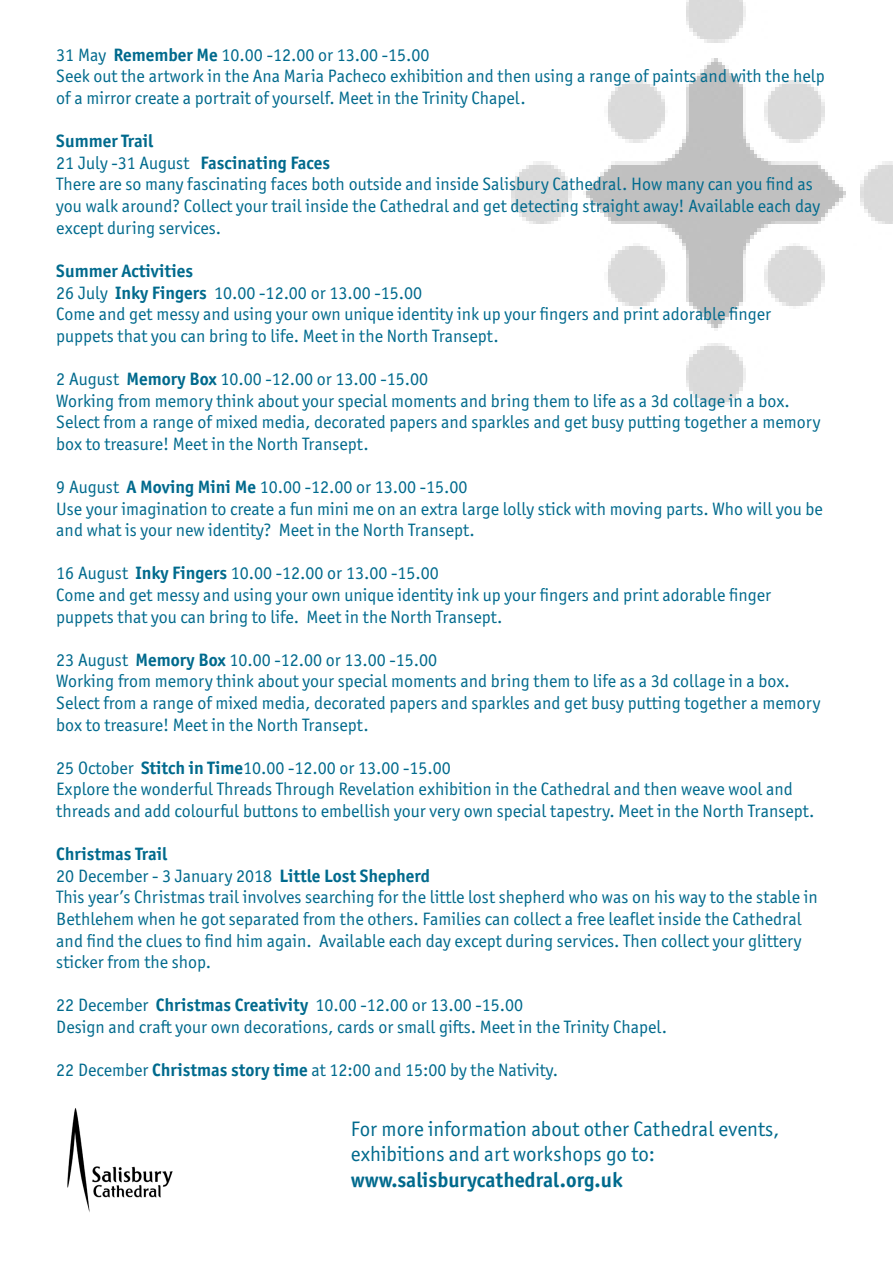
<style>
.page{position:relative;width:893px;height:1263px;background:#fff}
.page>*{position:absolute;margin:0;border:0;box-sizing:border-box;transform-origin:0 0}
.t1{font:21px "Officina Sans ITC Std";color:#006a8d}
.t2{font:700 21px "Officina Sans ITC Std";color:#006a8d}
.t3{font:18px/21.6px "Officina Sans ITC Std";color:#006a8d}
.t4{font:700 18px "Officina Sans ITC Std";color:#006a8d}
.s1{font-weight:700}
.s2{font-weight:400}
</style>
<div class="page">
<img style="left:511px;top:0;width:382px;height:405px">
<img style="left:67px;top:1108px;width:106px;height:104px">
<p class="t3" style="left:56px;top:44px;width:375px">31 May <span class="s1">Remember Me</span> 10.00 -12.00 or 13.00 -15.00</p>
<p class="t3" style="left:56px;top:66px;width:770px">Seek out the artwork in the Ana Maria Pacheco exhibition and then using a range of paints and with the help of a mirror create a portrait of yourself. Meet in the Trinity Chapel.</p>
<p class="t4" style="left:56px;top:130px;width:98px">Summer Trail</p>
<p class="t4" style="left:56px;top:152px;width:275px"><span class="s2">21 July -31 August</span> Fascinating Faces</p>
<p class="t3" style="left:56px;top:174px;width:765px">There are so many fascinating faces both outside and inside Salisbury Cathedral. How many can you find as you walk around? Collect your trail inside the Cathedral and get detecting straight away! Available each day except during services.</p>
<p class="t4" style="left:56px;top:260px;width:138px">Summer Activities</p>
<p class="t3" style="left:56px;top:282px;width:367px">26 July <span class="s1">Inky Fingers</span> 10.00 -12.00 or 13.00 -15.00</p>
<p class="t3" style="left:56px;top:303px;width:716px">Come and get messy and using your own unique identity ink up your fingers and print adorable finger</p>
<p class="t3" style="left:56px;top:325px;width:444px">puppets that you can bring to life. Meet in the North Transept.</p>
<p class="t3" style="left:56px;top:368px;width:373px">2 August <span class="s1">Memory Box</span> 10.00 -12.00 or 13.00 -15.00</p>
<p class="t3" style="left:56px;top:390px;width:766px">Working from memory think about your special moments and bring them to life as a 3d collage in a box.<br>Select from a range of mixed media, decorated papers and sparkles and get busy putting together a memory box to treasure! Meet in the North Transept.</p>
<p class="t3" style="left:56px;top:476px;width:413px">9 August <span class="s1">A Moving Mini Me</span> 10.00 -12.00 or 13.00 -15.00</p>
<p class="t3" style="left:56px;top:498px;width:768px">Use your imagination to create a fun mini me on an extra large lolly stick with moving parts. Who will you be and what is your new identity? Meet in the North Transept.</p>
<p class="t3" style="left:56px;top:562px;width:384px">16 August <span class="s1">Inky Fingers</span> 10.00 -12.00 or 13.00 -15.00</p>
<p class="t3" style="left:56px;top:584px;width:716px">Come and get messy and using your own unique identity ink up your fingers and print adorable finger</p>
<p class="t3" style="left:56px;top:606px;width:448px">puppets that you can bring to life. Meet in the North Transept.</p>
<p class="t3" style="left:56px;top:649px;width:382px">23 August <span class="s1">Memory Box</span> 10.00 -12.00 or 13.00 -15.00</p>
<p class="t3" style="left:56px;top:670px;width:766px">Working from memory think about your special moments and bring them to life as a 3d collage in a box.<br>Select from a range of mixed media, decorated papers and sparkles and get busy putting together a memory box to treasure! Meet in the North Transept.</p>
<p class="t3" style="left:56px;top:757px;width:396px">25 October <span class="s1">Stitch in Time</span>10.00 -12.00 or 13.00 -15.00</p>
<p class="t3" style="left:56px;top:778px;width:760px">Explore the wonderful Threads Through Revelation exhibition in the Cathedral and then weave wool and threads and add colourful buttons to embellish your very own special tapestry. Meet in the North Transept.</p>
<p class="t4" style="left:56px;top:843px;width:112px">Christmas Trail</p>
<p class="t3" style="left:56px;top:865px;width:375px">20 December - 3 January 2018 <span class="s1">Little Lost Shepherd</span></p>
<p class="t3" style="left:56px;top:886px;width:763px">This year’s Christmas trail involves searching for the little lost shepherd who was on his way to the stable in Bethlehem when he got separated from the others. Families can collect a free leaflet inside the Cathedral and find the clues to find him again. Available each day except during services. Then collect your glittery sticker from the shop.</p>
<p class="t3" style="left:56px;top:994px;width:468px">22 December <span class="s1">Christmas Creativity</span> 10.00 -12.00 or 13.00 -15.00</p>
<p class="t3" style="left:56px;top:1016px;width:612px">Design and craft your own decorations, cards or small gifts. Meet in the Trinity Chapel.</p>
<p class="t3" style="left:56px;top:1059px;width:503px">22 December <span class="s1">Christmas story time</span> at 12:00 and 15:00 by the Nativity.</p>
<p class="t1" style="left:351px;top:1117px;width:430px">For more information about other Cathedral events,</p>
<p class="t1" style="left:351px;top:1142px;width:306px">exhibitions and art workshops go to:</p>
<p class="t2" style="left:351px;top:1166px;width:273px">www.salisburycathedral.org.uk</p>
</div>
